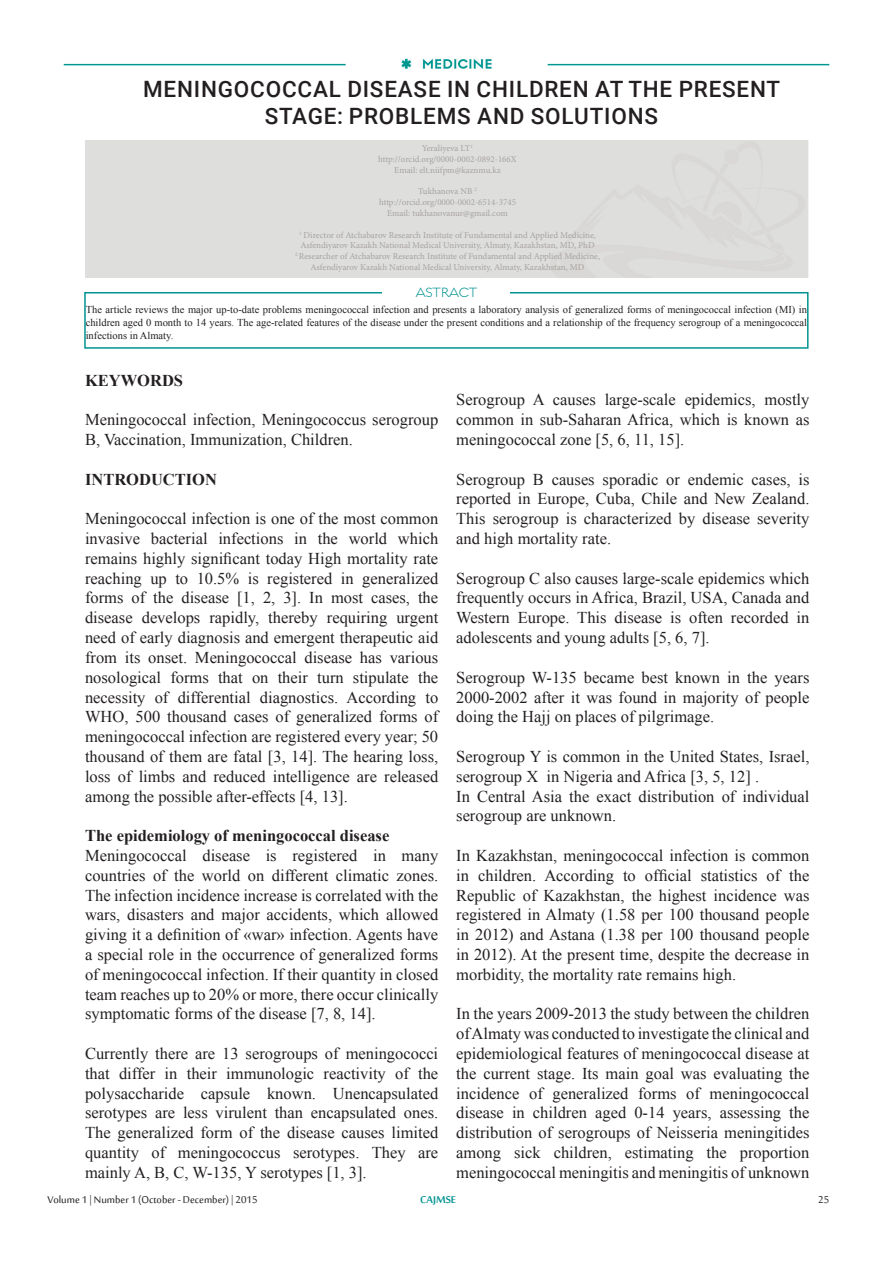
<style>
.page{position:relative;width:893px;height:1263px;background:#fff}
.page>*{position:absolute;margin:0;border:0;box-sizing:border-box;transform-origin:0 0}
.t1{font:500 22.5px/27px "Roboto";letter-spacing:.035em;color:#231f20;text-align:center}
.t2{font:16.5px/19.8px "Times New Roman";color:#231f20;text-align:justify}
.t3{font:700 16.5px "Times New Roman";color:#231f20}
.t4{font:300 15px "Regulator";letter-spacing:-.005em;color:#009391}
.t5{font:13.5px "Sakkal Majalla";color:#231f20}
.t6{font:700 13.5px "Sakkal Majalla";color:#009391}
.t7{font:10.5px/12.6px "Times New Roman";color:#231f20;text-align:justify}
.t8{font:9px/10.8px "Minion Pro";color:#a7a2a0;text-align:center}
</style>
<div class="page">
<div style="left:84px;top:292px;width:724px;height:57px;border:2px solid #009391"></div>
<img style="left:63px;top:58px;width:767px;height:10px">
<div style="left:383px;top:285px;width:127px;height:14px;background:#fff"></div>
<h1 class="t1" style="left:143px;top:75px;width:639px">MENINGOCOCCAL DISEASE IN CHILDREN AT THE PRESENT<br>STAGE: PROBLEMS AND SOLUTIONS</h1>
<p class="t8" style="left:378px;top:143px;width:140px">Yeraliyeva LT<sup>1 </sup>http://orcid.org/0000-0002-0892-166X<br>Email: elt.niifpm@kaznmu.kz</p>
<p class="t8" style="left:379px;top:186px;width:139px">Tukhanova NB <sup>2 </sup>http://orcid.org/0000-0002-6514-3745<br>Email: tukhanovanur@gmail.com</p>
<p class="t8" style="left:295px;top:229px;width:307px"><sup>1</sup> Director of Atchabarov Research Institute of Fundamental and Applied Medicine, Asfendiyarov Kazakh National Medical University, Almaty, Kazakhstan, MD, PhD<br><sup>2</sup> Researcher of Atchabarov Research Institute of Fundamental and Applied Medicine, Asfendiyarov Kazakh National Medical University, Almaty, Kazakhstan, MD</p>
<p class="t4" style="left:416px;top:283px;width:63px">ASTRACT</p>
<p class="t7" style="left:86px;top:303px;width:723px">The article reviews the major up-to-date problems meningococcal infection and presents a laboratory analysis of generalized forms of meningococcal infection (MI) in children aged 0 month to 14 years. The age-related features of the disease under the present conditions and a relationship of the frequency serogroup of a meningococcal infections in Almaty.</p>
<p class="t3" style="left:85px;top:369px;width:100px">KEYWORDS</p>
<p class="t2" style="left:85px;top:410px;width:355px">Meningococcal infection, Meningococcus serogroup<br>B, Vaccination, Immunization, Children.</p>
<p class="t3" style="left:85px;top:468px;width:134px">INTRODUCTION</p>
<p class="t2" style="left:85px;top:509px;width:355px">Meningococcal infection is one of the most common invasive bacterial infections in the world which remains highly significant today High mortality rate reaching up to 10.5% is registered in generalized forms of the disease [1, 2, 3]. In most cases, the disease develops rapidly, thereby requiring urgent need of early diagnosis and emergent therapeutic aid from its onset. Meningococcal disease has various nosological forms that on their turn stipulate the necessity of differential diagnostics. According to WHO, 500 thousand cases of generalized forms of meningococcal infection are registered every year; 50 thousand of them are fatal [3, 14]. The hearing loss, loss of limbs and reduced intelligence are released among the possible after-effects [4, 13].</p>
<p class="t3" style="left:85px;top:824px;width:306px">The epidemiology of meningococcal disease</p>
<p class="t2" style="left:85px;top:845px;width:355px">Meningococcal disease is registered in many countries of the world on different climatic zones.<br>The infection incidence increase is correlated with the wars, disasters and major accidents, which allowed giving it a definition of «war» infection. Agents have a special role in the occurrence of generalized forms of meningococcal infection. If their quantity in closed team reaches up to 20% or more, there occur clinically symptomatic forms of the disease [7, 8, 14].</p>
<p class="t2" style="left:85px;top:1043px;width:355px">Currently there are 13 serogroups of meningococci that differ in their immunologic reactivity of the polysaccharide capsule known. Unencapsulated serotypes are less virulent than encapsulated ones.<br>The generalized form of the disease causes limited quantity of meningococcus serotypes. They are mainly A, B, C, W-135, Y serotypes [1, 3].</p>
<p class="t2" style="left:456px;top:390px;width:355px">Serogroup A causes large-scale epidemics, mostly common in sub-Saharan Africa, which is known as meningococcal zone [5, 6, 11, 15].</p>
<p class="t2" style="left:456px;top:469px;width:355px">Serogroup B causes sporadic or endemic cases, is reported in Europe, Cuba, Chile and New Zealand.<br>This serogroup is characterized by disease severity and high mortality rate.</p>
<p class="t2" style="left:456px;top:568px;width:355px">Serogroup C also causes large-scale epidemics which frequently occurs in Africa, Brazil, USA, Canada and Western Europe. This disease is often recorded in adolescents and young adults [5, 6, 7].</p>
<p class="t2" style="left:456px;top:667px;width:355px">Serogroup W-135 became best known in the years 2000-2002 after it was found in majority of people doing the Hajj on places of pilgrimage.</p>
<p class="t2" style="left:456px;top:746px;width:355px;text-align:left">Serogroup Y is common in the United States, Israel, serogroup X in Nigeria and Africa [3, 5, 12] .<br>In Central Asia the exact distribution of individual serogroup are unknown.</p>
<p class="t2" style="left:456px;top:845px;width:355px">In Kazakhstan, meningococcal infection is common in children. According to official statistics of the Republic of Kazakhstan, the highest incidence was registered in Almaty (1.58 per 100 thousand people in 2012) and Astana (1.38 per 100 thousand people in 2012). At the present time, despite the decrease in morbidity, the mortality rate remains high.</p>
<p class="t2" style="left:456px;top:1004px;width:355px">In the years 2009-2013 the study between the children of Almaty was conducted to investigate the clinical and epidemiological features of meningococcal disease at the current stage. Its main goal was evaluating the incidence of generalized forms of meningococcal disease in children aged 0-14 years, assessing the distribution of serogroups of Neisseria meningitides among sick children, estimating the proportion meningococcal meningitis and meningitis of unknown</p>
<p class="t5" style="left:47px;top:1192px;width:212px">Volume 1 | Number 1 (October - December) | 2015</p>
<p class="t5" style="left:818px;top:1192px;width:12px">25</p>
<p class="t6" style="left:420px;top:1192px;width:37px">CAJMSE</p>
</div>
